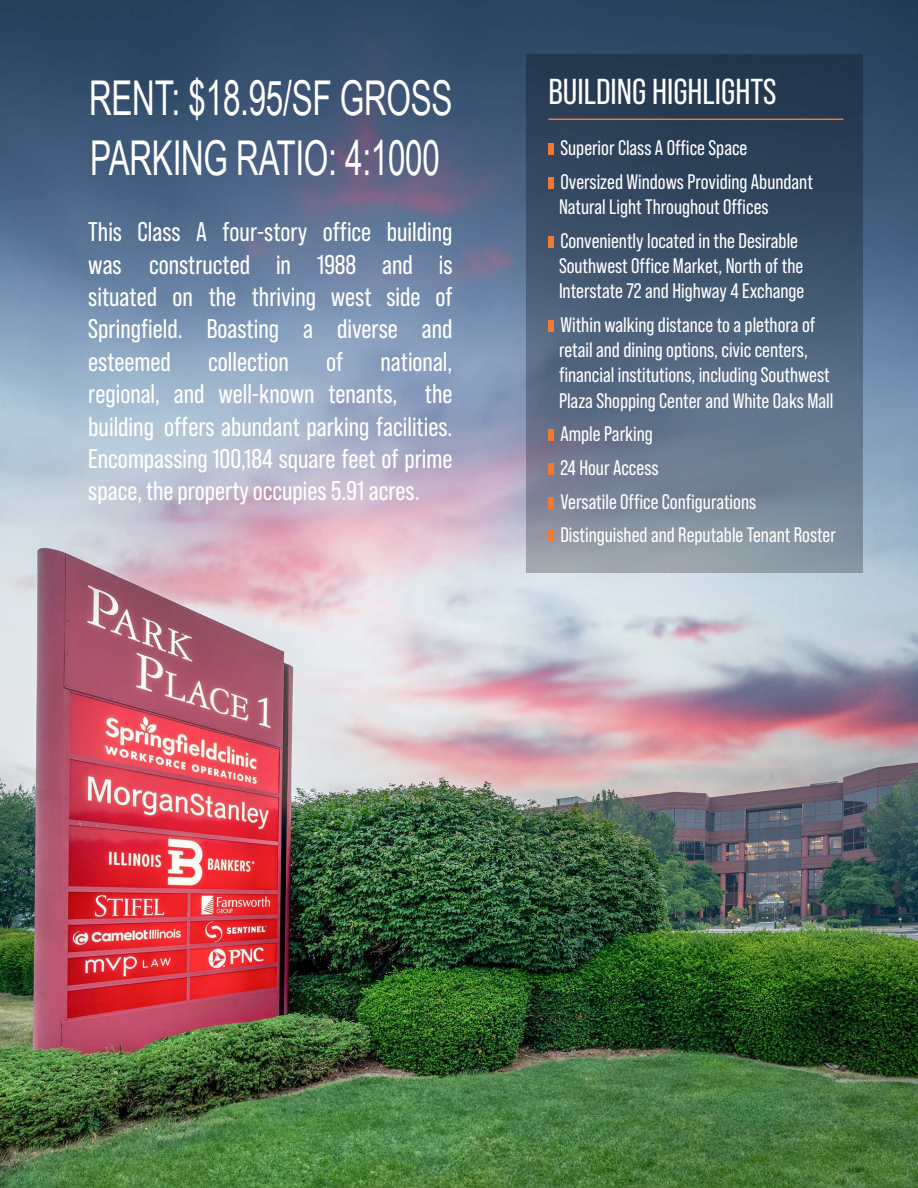
<style>
.page{position:relative;width:918px;height:1188px;background:#fff}
.page>*{position:absolute;margin:0;border:0;box-sizing:border-box;transform-origin:0 0}
.paragraph_1{font:48px/59.2px "Arial Narrow";letter-spacing:-.005em;color:#fff;scale:.8 1}
.paragraph_1-2{font:36px "Bebas Neue Pro";color:#fff}
.paragraph_1-3{font:27px/32.4px "Bebas Neue Pro";color:#fff;text-align:justify}
.paragraph_1-4{font:21px/25.2px "Bebas Neue Pro";color:#fff}
</style>
<div class="page">
<img style="left:0;top:0;width:918px;height:1188px">
<svg style="left:527px;top:54px;width:336px;height:518px;background:#4e6077"></svg>
<div style="left:549px;top:143px;width:5px;height:12px;background:#f37932"></div>
<div style="left:549px;top:177px;width:5px;height:12px;background:#f37932"></div>
<div style="left:549px;top:236px;width:5px;height:12px;background:#f37932"></div>
<div style="left:549px;top:320px;width:5px;height:12px;background:#f37932"></div>
<div style="left:549px;top:429px;width:5px;height:12px;background:#f37932"></div>
<div style="left:549px;top:463px;width:5px;height:12px;background:#f37932"></div>
<div style="left:549px;top:497px;width:5px;height:12px;background:#f37932"></div>
<div style="left:549px;top:530px;width:5px;height:12px;background:#f37932"></div>
<hr style="left:549px;top:119px;width:294px;height:1px;background:#f37932">
<p class="paragraph_1" style="left:89px;top:67px;width:456px">RENT: $18.95/SF GROSS<br>PARKING RATIO: 4:1000</p>
<p class="paragraph_1-3" style="left:88px;top:215px;width:366px">This Class A four-story office building was constructed in 1988 and is situated on the thriving west side of Springfield. Boasting a diverse and esteemed</p>
<p class="paragraph_1-3" style="left:208px;top:345px;width:82px">collection</p>
<p class="paragraph_1-3" style="left:326px;top:345px;width:19px">of</p>
<p class="paragraph_1-3" style="left:88px;top:345px;width:366px;text-indent:292px">national, regional, and well-known tenants, the building offers abundant parking facilities.<br>Encompassing 100,184 square feet of prime space, the property occupies 5.91 acres.</p>
<p class="paragraph_1-2" style="left:549px;top:71px;width:230px">BUILDING HIGHLIGHTS</p>
<p class="paragraph_1-4" style="left:560px;top:135px;width:188px">Superior Class A Office Space</p>
<p class="paragraph_1-4" style="left:559px;top:169px;width:255px">Oversized Windows Providing Abundant<br>Natural Light Throughout Offices</p>
<p class="paragraph_1-4" style="left:559px;top:228px;width:247px">Conveniently located in the Desirable<br>Southwest Office Market, North of the<br>Interstate 72 and Highway 4 Exchange</p>
<p class="paragraph_1-4" style="left:559px;top:312px;width:276px">Within walking distance to a plethora of retail and dining options, civic centers, financial institutions, including Southwest Plaza Shopping Center and White Oaks Mall</p>
<p class="paragraph_1-4" style="left:560px;top:421px;width:94px">Ample Parking</p>
<p class="paragraph_1-4" style="left:560px;top:455px;width:100px">24 Hour Access</p>
<p class="paragraph_1-4" style="left:560px;top:489px;width:197px">Versatile Office Configurations</p>
<p class="paragraph_1-4" style="left:560px;top:522px;width:277px">Distinguished and Reputable Tenant Roster</p>
</div>
